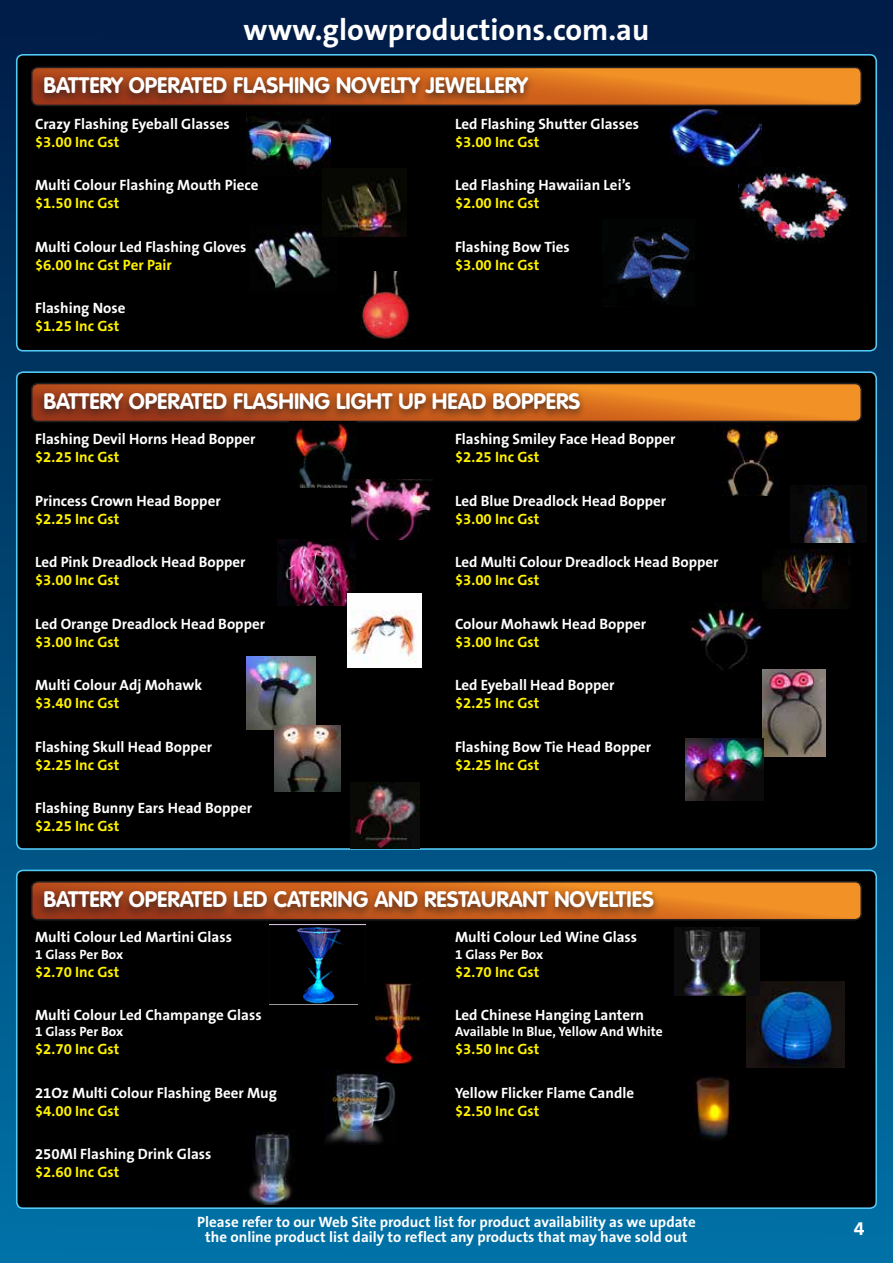
<style>
.page{position:relative;width:893px;height:1263px;background:#fff}
.page>*{position:absolute;margin:0;border:0;box-sizing:border-box;transform-origin:0 0}
.t1{font:700 30.3px "The Sans B7";color:#fff}
.t2{font:700 22.2px "VAG Rounded Std";color:#fff}
.t3{font:700 19.5px "The Sans B7";color:#fff}
.t4{font:700 15px/15px "The Sans B7";color:#fff;text-align:center}
.t5{font:700 15px "The Sans B7";color:#fff200}
.t6{font:700 13.5px "The Sans B7";color:#fff}
</style>
<div class="page">
<div style="left:0;top:0;width:893px;height:1263px;background:linear-gradient(to bottom,#04224c,#0476aa)"></div>
<div style="left:17px;top:372px;width:859px;height:477px;background:#000;border-radius:6px"></div>
<svg style="left:34px;top:383px;width:825px;height:36px;background:#e68122"></svg>
<div style="left:31px;top:383px;width:831px;height:39px;border:2px solid #231f20;border-radius:6px"></div>
<div style="left:37px;top:389px;width:550px;height:31px;background:#231f20;opacity:.75"></div>
<img style="left:289px;top:422px;width:65px;height:66px">
<img style="left:352px;top:479px;width:81px;height:61px">
<img style="left:277px;top:539px;width:78px;height:67px">
<img style="left:348px;top:593px;width:74px;height:74px">
<img style="left:247px;top:657px;width:69px;height:72px">
<img style="left:714px;top:423px;width:69px;height:72px">
<img style="left:790px;top:486px;width:70px;height:57px">
<img style="left:776px;top:549px;width:70px;height:59px">
<img style="left:690px;top:604px;width:73px;height:66px">
<img style="left:762px;top:669px;width:63px;height:87px">
<img style="left:274px;top:725px;width:66px;height:66px">
<img style="left:351px;top:782px;width:68px;height:66px">
<img style="left:686px;top:739px;width:78px;height:61px">
<div style="left:17px;top:55px;width:859px;height:296px;background:#000;border-radius:6px"></div>
<div style="left:16px;top:54px;width:861px;height:298px;border:2px solid #53caf5;border-radius:6px"></div>
<svg style="left:34px;top:67px;width:825px;height:36px;background:#e47f21"></svg>
<div style="left:31px;top:67px;width:831px;height:39px;border:2px solid #231f20;border-radius:6px"></div>
<div style="left:37px;top:73px;width:498px;height:31px;background:#231f20;opacity:.75"></div>
<img style="left:247px;top:117px;width:84px;height:53px">
<img style="left:671px;top:108px;width:90px;height:67px">
<img style="left:252px;top:226px;width:78px;height:63px">
<img style="left:322px;top:168px;width:82px;height:68px">
<img style="left:607px;top:228px;width:88px;height:79px">
<img style="left:739px;top:168px;width:111px;height:76px">
<img style="left:360px;top:271px;width:51px;height:68px">
<div style="left:17px;top:870px;width:859px;height:338px;background:#000;border-radius:6px"></div>
<div style="left:16px;top:870px;width:861px;height:339px;border:2px solid #53caf5;border-radius:6px"></div>
<svg style="left:34px;top:884px;width:825px;height:36px;background:#e78323"></svg>
<div style="left:31px;top:881px;width:831px;height:39px;border:2px solid #231f20;border-radius:6px"></div>
<div style="left:37px;top:887px;width:624px;height:32px;background:#231f20;opacity:.75"></div>
<img style="left:270px;top:924px;width:96px;height:80px">
<img style="left:359px;top:983px;width:67px;height:80px">
<img style="left:325px;top:1070px;width:70px;height:75px">
<img style="left:746px;top:982px;width:98px;height:86px">
<img style="left:674px;top:927px;width:86px;height:69px">
<img style="left:693px;top:1077px;width:39px;height:62px">
<img style="left:249px;top:1131px;width:43px;height:73px">
<h1 class="t1" style="left:244px;top:14px;width:407px">www.glowproductions.com.au</h1>
<h2 class="t2" style="left:43px;top:72px;width:486px">BATTERY OPERATED FLASHING NOVELTY JEWELLERY</h2>
<p class="t4" style="left:35px;top:117px;width:196px">Crazy Flashing Eyeball Glasses</p>
<p class="t5" style="left:35px;top:134px;width:86px">$3.00 Inc Gst</p>
<p class="t4" style="left:35px;top:178px;width:225px">Multi Colour Flashing Mouth Piece</p>
<p class="t5" style="left:35px;top:195px;width:86px">$1.50 Inc Gst</p>
<p class="t4" style="left:35px;top:240px;width:213px">Multi Colour Led Flashing Gloves</p>
<p class="t5" style="left:35px;top:257px;width:138px">$6.00 Inc Gst Per Pair</p>
<p class="t4" style="left:35px;top:301px;width:92px">Flashing Nose</p>
<p class="t5" style="left:35px;top:318px;width:86px">$1.25 Inc Gst</p>
<p class="t4" style="left:455px;top:117px;width:186px">Led Flashing Shutter Glasses</p>
<p class="t5" style="left:455px;top:134px;width:86px">$3.00 Inc Gst</p>
<p class="t4" style="left:455px;top:178px;width:178px">Led Flashing Hawaiian Lei’s</p>
<p class="t5" style="left:455px;top:195px;width:86px">$2.00 Inc Gst</p>
<p class="t4" style="left:455px;top:240px;width:116px">Flashing Bow Ties</p>
<p class="t5" style="left:455px;top:257px;width:86px">$3.00 Inc Gst</p>
<h2 class="t2" style="left:43px;top:388px;width:538px">BATTERY OPERATED FLASHING LIGHT UP HEAD BOPPERS</h2>
<p class="t4" style="left:35px;top:432px;width:222px">Flashing Devil Horns Head Bopper</p>
<p class="t5" style="left:35px;top:449px;width:86px">$2.25 Inc Gst</p>
<p class="t4" style="left:35px;top:494px;width:187px">Princess Crown Head Bopper</p>
<p class="t5" style="left:35px;top:511px;width:86px">$2.25 Inc Gst</p>
<p class="t4" style="left:35px;top:555px;width:212px">Led Pink Dreadlock Head Bopper</p>
<p class="t5" style="left:35px;top:572px;width:86px">$3.00 Inc Gst</p>
<p class="t4" style="left:35px;top:617px;width:232px">Led Orange Dreadlock Head Bopper</p>
<p class="t5" style="left:35px;top:634px;width:86px">$3.00 Inc Gst</p>
<p class="t4" style="left:35px;top:678px;width:169px">Multi Colour Adj Mohawk</p>
<p class="t5" style="left:35px;top:695px;width:86px">$3.40 Inc Gst</p>
<p class="t4" style="left:35px;top:740px;width:178px">Flashing Skull Head Bopper</p>
<p class="t5" style="left:35px;top:757px;width:86px">$2.25 Inc Gst</p>
<p class="t4" style="left:35px;top:801px;width:218px">Flashing Bunny Ears Head Bopper</p>
<p class="t5" style="left:35px;top:818px;width:86px">$2.25 Inc Gst</p>
<p class="t4" style="left:455px;top:432px;width:222px">Flashing Smiley Face Head Bopper</p>
<p class="t5" style="left:455px;top:449px;width:86px">$2.25 Inc Gst</p>
<p class="t4" style="left:455px;top:494px;width:213px">Led Blue Dreadlock Head Bopper</p>
<p class="t5" style="left:455px;top:511px;width:86px">$3.00 Inc Gst</p>
<p class="t4" style="left:455px;top:555px;width:265px">Led Multi Colour Dreadlock Head Bopper</p>
<p class="t5" style="left:455px;top:572px;width:86px">$3.00 Inc Gst</p>
<p class="t4" style="left:455px;top:617px;width:193px">Colour Mohawk Head Bopper</p>
<p class="t5" style="left:455px;top:634px;width:86px">$3.00 Inc Gst</p>
<p class="t4" style="left:455px;top:678px;width:161px">Led Eyeball Head Bopper</p>
<p class="t5" style="left:455px;top:695px;width:86px">$2.25 Inc Gst</p>
<p class="t4" style="left:455px;top:740px;width:198px">Flashing Bow Tie Head Bopper</p>
<p class="t5" style="left:455px;top:757px;width:86px">$2.25 Inc Gst</p>
<h2 class="t2" style="left:43px;top:886px;width:612px">BATTERY OPERATED LED CATERING AND RESTAURANT NOVELTIES</h2>
<p class="t4" style="left:35px;top:930px;width:198px">Multi Colour Led Martini Glass</p>
<p class="t6" style="left:35px;top:947px;width:90px">1 Glass Per Box</p>
<p class="t5" style="left:35px;top:964px;width:86px">$2.70 Inc Gst</p>
<p class="t4" style="left:35px;top:1008px;width:228px">Multi Colour Led Champange Glass</p>
<p class="t6" style="left:35px;top:1025px;width:90px">1 Glass Per Box</p>
<p class="t5" style="left:35px;top:1041px;width:86px">$2.70 Inc Gst</p>
<p class="t4" style="left:35px;top:1086px;width:243px">21Oz Multi Colour Flashing Beer Mug</p>
<p class="t5" style="left:35px;top:1103px;width:86px">$4.00 Inc Gst</p>
<p class="t4" style="left:35px;top:1147px;width:178px">250Ml Flashing Drink Glass</p>
<p class="t5" style="left:35px;top:1164px;width:86px">$2.60 Inc Gst</p>
<p class="t4" style="left:455px;top:930px;width:184px">Multi Colour Led Wine Glass</p>
<p class="t6" style="left:455px;top:947px;width:90px">1 Glass Per Box</p>
<p class="t5" style="left:455px;top:964px;width:86px">$2.70 Inc Gst</p>
<p class="t4" style="left:455px;top:1008px;width:191px">Led Chinese Hanging Lantern</p>
<p class="t6" style="left:455px;top:1025px;width:209px">Available In Blue, Yellow And White</p>
<p class="t5" style="left:455px;top:1041px;width:86px">$3.50 Inc Gst</p>
<p class="t4" style="left:455px;top:1086px;width:181px">Yellow Flicker Flame Candle</p>
<p class="t5" style="left:455px;top:1103px;width:86px">$2.50 Inc Gst</p>
<p class="t4" style="left:197px;top:1215px;width:500px">Please refer to our Web Site product list for product availability as we update the online product list daily to reflect any products that may have sold out</p>
<h3 class="t3" style="left:854px;top:1218px;width:12px">4</h3>
</div>
